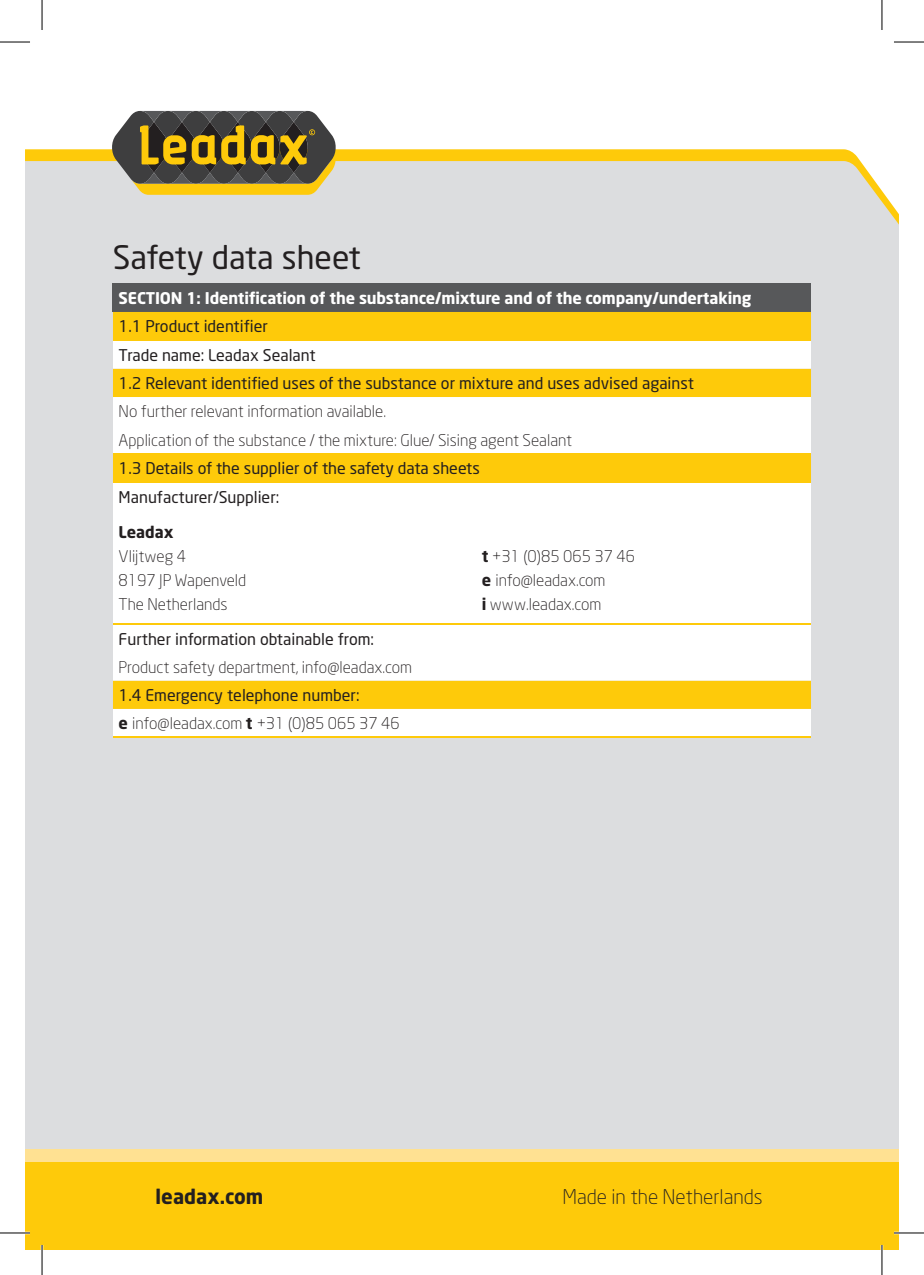
<style>
.page{position:relative;width:924px;height:1275px;background:#fff}
.page>*{position:absolute;margin:0;border:0;box-sizing:border-box;transform-origin:0 0}
.t1{font:32px "Neo Sans";color:#231f20}
.t2{font:300 20px "Neo Sans";color:#231f20}
.t3{font:700 20px "Neo Sans";color:#231f20}
.t4{font:300 16px/24px "Neo Sans";color:#231f20}
.t5{font:16px/28.4px "Neo Sans";color:#231f20}
.t6{font:700 16px "Neo Sans";letter-spacing:-.01em;color:#fff}
.t7{font:700 16px "Neo Sans";color:#231f20}
.s1{font-weight:700}
.s2{font-weight:400}
</style>
<div class="page">
<div style="left:25px;top:224px;width:873px;height:925px;background:#dcdddf"></div>
<div style="left:25px;top:1162px;width:873px;height:88px;background:#feca0a"></div>
<svg style="left:25px;top:149px;width:873px;height:75px;background:#e1dbc2"></svg>
<svg style="left:111px;top:111px;width:226px;height:84px;background:#817240"></svg>
<div style="left:25px;top:1149px;width:873px;height:13px;background:#ffe192"></div>
<div style="left:113px;top:284px;width:697px;height:28px;background:#57585a"></div>
<div style="left:113px;top:312px;width:697px;height:28px;background:#feca0a"></div>
<svg style="left:113px;top:341px;width:697px;height:396px"></svg>
<hr style="left:113px;top:623px;width:363px;height:1px;background:#feca0a">
<hr style="left:476px;top:623px;width:334px;height:1px;background:#feca0a">
<hr style="left:113px;top:481px;width:363px;height:1px;background:#feca0a">
<hr style="left:476px;top:481px;width:334px;height:1px;background:#feca0a">
<hr style="left:113px;top:737px;width:363px;height:1px;background:#feca0a">
<hr style="left:476px;top:737px;width:334px;height:1px;background:#feca0a">
<hr style="left:113px;top:340px;width:363px;height:1px;background:#feca0a">
<hr style="left:476px;top:340px;width:334px;height:1px;background:#feca0a">
<hr style="left:113px;top:453px;width:363px;height:1px;background:#feca0a">
<hr style="left:476px;top:453px;width:334px;height:1px;background:#feca0a">
<hr style="left:0;top:1231px;width:30px;height:3px;background:#fff">
<hr style="left:893px;top:1231px;width:30px;height:3px;background:#fff">
<hr style="left:41px;top:1245px;width:2px;height:30px;background:#fff">
<hr style="left:880px;top:1245px;width:2px;height:30px;background:#fff">
<hr style="left:0;top:42px;width:30px;height:1px;background:#000">
<hr style="left:893px;top:42px;width:30px;height:1px;background:#000">
<hr style="left:0;top:1232px;width:30px;height:1px;background:#000">
<hr style="left:893px;top:1232px;width:30px;height:1px;background:#000">
<hr style="left:42px;top:0;width:1px;height:30px;background:#000">
<hr style="left:42px;top:1245px;width:1px;height:30px;background:#000">
<hr style="left:881px;top:0;width:1px;height:30px;background:#000">
<hr style="left:881px;top:1245px;width:1px;height:30px;background:#000">
<h1 class="t1" style="left:113px;top:237px;width:249px">Safety data sheet</h1>
<p class="t6" style="left:119px;top:288px;width:634px">SECTION 1: Identification of the substance/mixture and of the company/undertaking</p>
<p class="t5" style="left:119px;top:312px;width:576px">1.1 Product identifier<br>Trade name: Leadax Sealant<br>1.2 Relevant identified uses of the substance or mixture and uses advised against</p>
<p class="t4" style="left:119px;top:397px;width:455px;line-height:28px">No further relevant information available.<br>Application of the substance / the mixture: Glue/ Sising agent Sealant</p>
<p class="t5" style="left:119px;top:454px;width:362px">1.3 Details of the supplier of the safety data sheets<br>Manufacturer/Supplier:</p>
<p class="t7" style="left:119px;top:521px;width:57px">Leadax</p>
<p class="t4" style="left:119px;top:543px;width:129px">Vlijtweg 4<br>8197 JP Wapenveld<br>The Netherlands</p>
<p class="t4" style="left:481px;top:543px;width:155px"><span class="s1">t</span> +31 (0)85 065 37 46 <span class="s1">e</span> info@leadax.com<br><span class="s1">i</span> www.leadax.com</p>
<p class="t5" style="left:119px;top:624px;width:257px">Further information obtainable from:</p>
<p class="t4" style="left:119px;top:654px;width:295px">Product safety department, info@leadax.com</p>
<p class="t4" style="left:119px;top:681px;width:282px;line-height:28.4px"><span class="s2">1.4 Emergency telephone number:<br></span><span class="s1">e</span> info@leadax.com <span class="s1">t</span> +31 (0)85 065 37 46</p>
<p class="t3" style="left:155px;top:1183px;width:109px">leadax.com</p>
<p class="t2" style="left:562px;top:1184px;width:202px">Made in the Netherlands</p>
</div>
